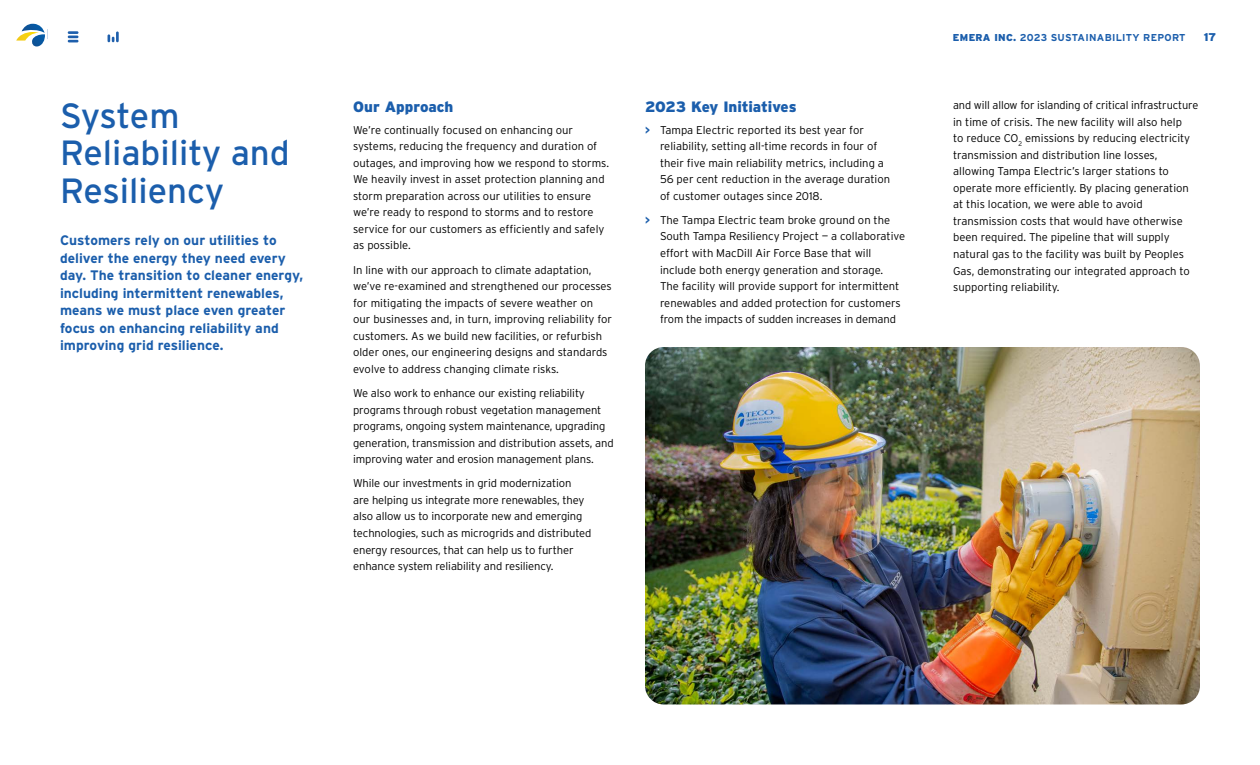
<style>
.page{position:relative;width:1260px;height:765px;background:#fff}
.page>*{position:absolute;margin:0;border:0;box-sizing:border-box;transform-origin:0 0}
.t1{font:35px/37.5px "Interstate";color:#1b5eac}
.t2{font:900 15px "Interstate";letter-spacing:-.005em;color:#1b5eac}
.Intro_copy{font:700 13.75px/17.5px "Interstate";color:#1b5eac}
.Body{font:300 11.25px/16.5px "Interstate";color:#000}
.t3{font:900 11.25px "Interstate";color:#1b5eac}
.t4{font:700 10px "Interstate";letter-spacing:.03em;color:#1b5eac}
.s1{font-weight:700;color:#1b5eac}
.s2{font-weight:900}
</style>
<div class="page">
<svg style="left:68px;top:31px;width:10px;height:11px"></svg>
<svg style="left:108px;top:32px;width:11px;height:10px"></svg>
<img style="left:645px;top:347px;width:555px;height:357px">
<svg style="left:16px;top:24px;width:29px;height:23px"></svg>
<h1 class="t1" style="left:60px;top:97px;width:231px">System<br>Reliability and<br>Resiliency</h1>
<p class="Intro_copy" style="left:60px;top:232px;width:245px">Customers rely on our utilities to deliver the energy they need every day. The transition to cleaner energy, including intermittent renewables, means we must place even greater focus on enhancing reliability and improving grid resilience.</p>
<h2 class="t2" style="left:353px;top:98px;width:102px">Our Approach</h2>
<p class="Body" style="left:353px;top:121px;width:257px">We’re continually focused on enhancing our systems, reducing the frequency and duration of outages, and improving how we respond to storms.<br>We heavily invest in asset protection planning and storm preparation across our utilities to ensure we’re ready to respond to storms and to restore service for our customers as efficiently and safely as possible.</p>
<p class="Body" style="left:353px;top:261px;width:261px">In line with our approach to climate adaptation, we’ve re-examined and strengthened our processes for mitigating the impacts of severe weather on our businesses and, in turn, improving reliability for customers. As we build new facilities, or refurbish older ones, our engineering designs and standards evolve to address changing climate risks.</p>
<p class="Body" style="left:353px;top:385px;width:262px">We also work to enhance our existing reliability programs through robust vegetation management programs, ongoing system maintenance, upgrading generation, transmission and distribution assets, and improving water and erosion management plans.</p>
<p class="Body" style="left:353px;top:475px;width:240px">While our investments in grid modernization<br>are helping us integrate more renewables, they also allow us to incorporate new and emerging technologies, such as microgrids and distributed energy resources, that can help us to further enhance system reliability and resiliency.</p>
<h2 class="t2" style="left:645px;top:98px;width:153px">2023 Key Initiatives</h2>
<p class="Body" style="left:660px;top:121px;width:232px;text-indent:-15px"><span class="s1">&gt;</span> Tampa Electric reported its best year for reliability, setting all-time records in four of their five main reliability metrics, including a 56 per cent reduction in the average duration of customer outages since 2018.</p>
<p class="Body" style="left:660px;top:212px;width:247px;text-indent:-15px"><span class="s1">&gt;</span> The Tampa Electric team broke ground on the South Tampa Resiliency Project — a collaborative effort with MacDill Air Force Base that will include both energy generation and storage.<br>The facility will provide support for intermittent renewables and added protection for customers from the impacts of sudden increases in demand</p>
<p class="t4" style="left:953px;top:32px;width:234px"><span class="s2">EMERA INC.</span> 2023 SUSTAINABILITY REPORT</p>
<p class="t3" style="left:1204px;top:31px;width:14px">17</p>
<p class="Body" style="left:953px;top:97px;width:247px">and will allow for islanding of critical infrastructure in time of crisis. The new facility will also help<br>to reduce CO<sub>2</sub> emissions by reducing electricity transmission and distribution line losses, allowing Tampa Electric’s larger stations to operate more efficiently. By placing generation at this location, we were able to avoid transmission costs that would have otherwise been required. The pipeline that will supply natural gas to the facility was built by Peoples Gas, demonstrating our integrated approach to supporting reliability.</p>
</div>
